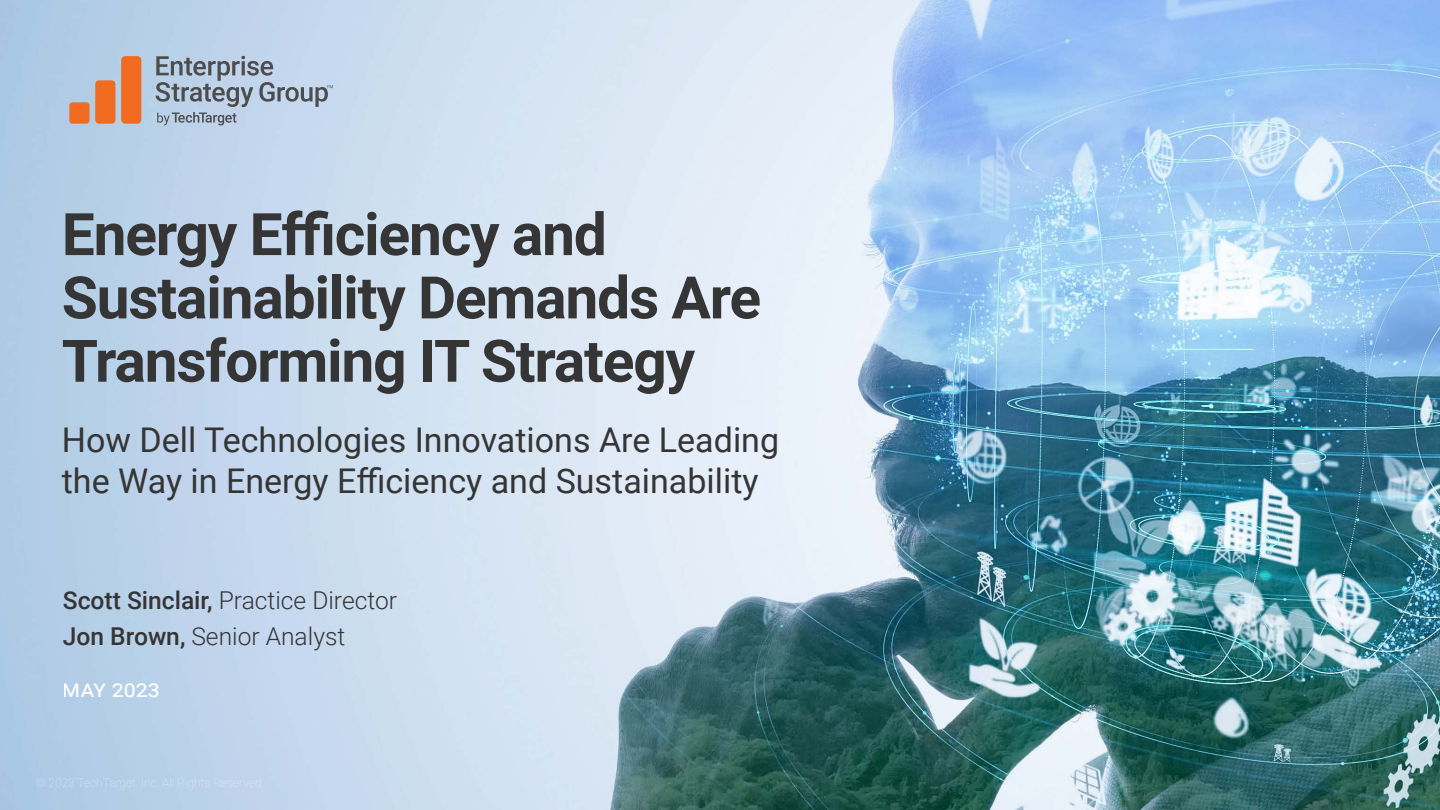
<style>
.page{position:relative;width:1440px;height:810px;background:#fff}
.page>*{position:absolute;margin:0;border:0;box-sizing:border-box;transform-origin:0 0}
.Main_title{font:700 58.65px/63.3px "Roboto";letter-spacing:-.02em;color:#353535}
.t1{font:34.05px/40.9px "Roboto";color:#353535}
.t2{font:300 24.6px/35.9px "Roboto";color:#353535}
.t3{font:23.85px "Roboto";color:#fff}
.s1{font-weight:500}
</style>
<div class="page">
<img style="left:0;top:0;width:1440px;height:810px">
<div style="left:95px;top:80px;width:20px;height:44px;background:#f16c20;border-radius:4px"></div>
<div style="left:121px;top:56px;width:20px;height:68px;background:#f16c20;border-radius:4px"></div>
<div style="left:69px;top:102px;width:21px;height:22px;background:#f16c20;border-radius:3px"></div>
<svg style="left:156px;top:56px;width:177px;height:69px;background:#a9b8cb"></svg>
<p class="Main_title" style="left:62px;top:200px;width:701px">Energy Efficiency and<br>Sustainability Demands Are<br>Transforming IT Strategy</p>
<p class="t1" style="left:62px;top:418px;width:719px">How Dell Technologies Innovations Are Leading the Way in Energy Efficiency and Sustainability</p>
<p class="t2" style="left:63px;top:582px;width:336px"><span class="s1">Scott Sinclair,</span> Practice Director<br><span class="s1">Jon Brown,</span> Senior Analyst</p>
<p class="t3" style="left:63px;top:672px;width:99px">may 2023</p>
</div>
